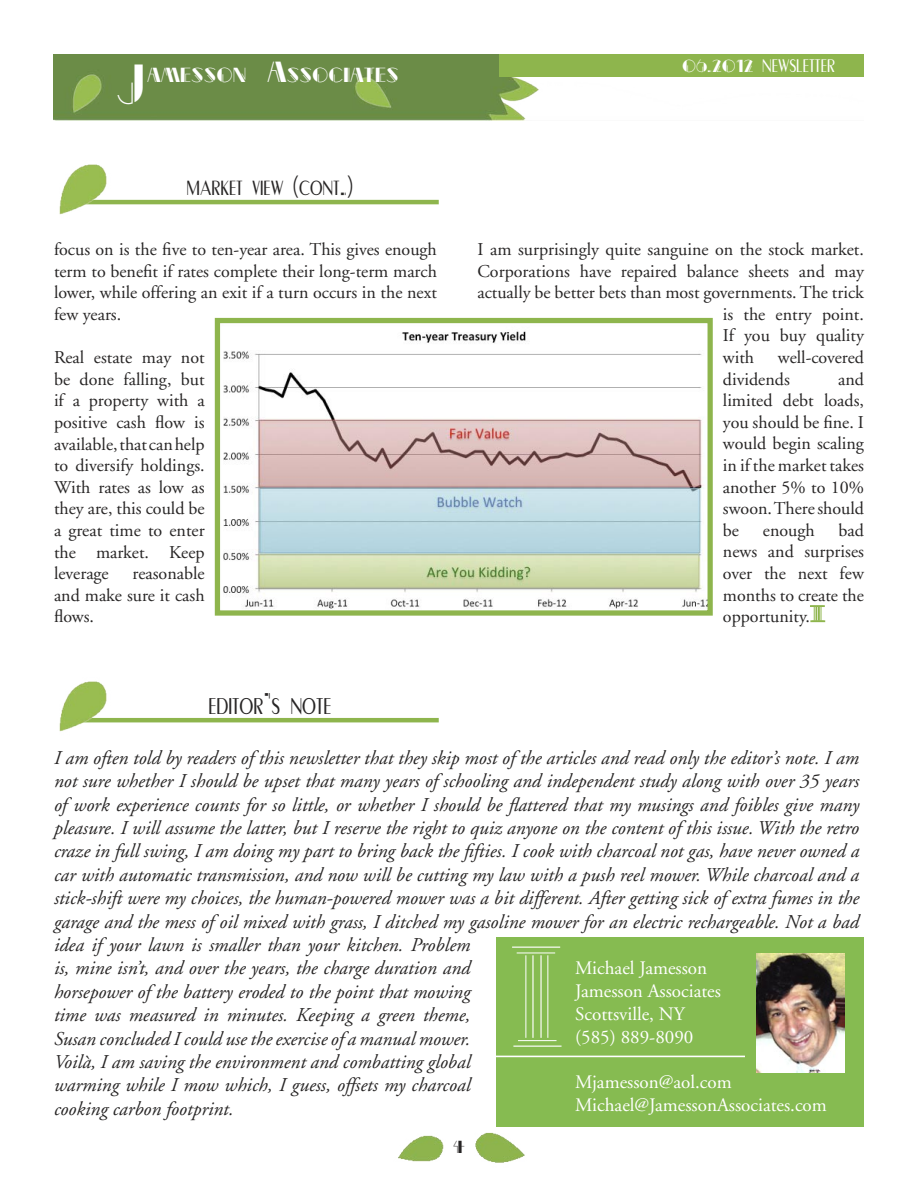
<style>
.page{position:relative;width:918px;height:1188px;background:#fff}
.page>*{position:absolute;margin:0;border:0;box-sizing:border-box;transform-origin:0 0}
.t1{font:58.2px "Cravat Display S Si";color:#fff;scale:.8 1}
.t2{font:30px "Cravat Display S Si";color:#272525}
.t3{font:27px "Cravat Display S Si";color:#272525}
.t4{font:24px "Cravat Display S Si";color:#fff}
.t5{font:21px "Cravat Display S Si";color:#fff}
.t6{font:italic 19.5px/23.4px "Adobe Garamond";color:#272525}
.t7{font:19.05px "Adobe Garamond";color:#fff}
.t8{font:18px/21.6px "Adobe Garamond";color:#272525;text-align:justify}
.t9{font:18px "Cravat Display S Si";color:#272525}
.s1{font-size:30px}
.s2{font-size:18px}
</style>
<div class="page">
<img style="left:53px;top:54px;width:811px;height:66px">
<div style="left:500px;top:54px;width:364px;height:22px;background:#8eb54d"></div>
<img style="left:398px;top:1132px;width:127px;height:31px">
<hr style="left:80px;top:200px;width:359px;height:4px;background:#8eb54d">
<img style="left:59px;top:164px;width:60px;height:51px">
<hr style="left:80px;top:718px;width:359px;height:4px;background:#8eb54d">
<img style="left:59px;top:681px;width:60px;height:51px">
<svg style="left:810px;top:605px;width:15px;height:17px"></svg>
<div style="left:496px;top:937px;width:368px;height:190px;background:#86bb51"></div>
<hr style="left:526px;top:955px;width:1px;height:83px;background:#fff">
<hr style="left:548px;top:955px;width:1px;height:83px;background:#fff">
<hr style="left:532px;top:955px;width:2px;height:83px;background:#fff">
<hr style="left:540px;top:955px;width:2px;height:83px;background:#fff">
<hr style="left:517px;top:953px;width:38px;height:1px;background:#fff">
<hr style="left:518px;top:1040px;width:39px;height:1px;background:#fff">
<hr style="left:512px;top:947px;width:48px;height:1px;background:#fff">
<hr style="left:513px;top:1046px;width:49px;height:1px;background:#fff">
<hr style="left:484px;top:1056px;width:261px;height:1px;background:#fff">
<img style="left:756px;top:954px;width:88px;height:118px">
<img style="left:223px;top:331px;width:484px;height:278px">
<div style="left:215px;top:318px;width:498px;height:298px;border:5px solid #8eb54d"></div>
<p class="t5" style="left:147px;top:64px;width:253px">AMESSON <span class="s1">A</span>SSOCIATES</p>
<p class="t1" style="left:117px;top:54px;width:36px">J</p>
<p class="t3" style="left:187px;top:172px;width:168px">market view (cont.)</p>
<p class="t8" style="left:54px;top:239px;width:385px">focus on is the five to ten-year area. This gives enough term to benefit if rates complete their long-term march lower, while offering an exit if a turn occurs in the next few years.</p>
<p class="t8" style="left:54px;top:347px;width:152px">Real estate may not be done falling, but if a property with a positive cash flow is available, that can help to diversify holdings.<br>With rates as low as they are, this could be a great time to enter the market. Keep leverage</p>
<p class="t8" style="left:54px;top:563px;width:152px;text-indent:79px">reasonable and make sure it cash flows.</p>
<p class="t2" style="left:209px;top:689px;width:124px">editor’s note</p>
<p class="t4" style="left:682px;top:52px;width:154px"><span class="s2">06.2012</span> newsletter</p>
<p class="t8" style="left:477px;top:239px;width:388px">I am surprisingly quite sanguine on the stock market.</p>
<p class="t8" style="left:477px;top:261px;width:388px">Corporations have repaired balance sheets and may</p>
<p class="t8" style="left:477px;top:282px;width:388px">actually be better bets than most governments. The trick</p>
<p class="t8" style="left:723px;top:304px;width:143px">is the entry point.</p>
<p class="t8" style="left:723px;top:325px;width:143px">If you buy quality</p>
<p class="t8" style="left:723px;top:347px;width:33px">with</p>
<p class="t8" style="left:723px;top:347px;width:143px;text-indent:55px">well-covered dividends</p>
<p class="t8" style="left:723px;top:369px;width:143px;text-indent:115px">and limited debt loads, you should be fine. I would begin scaling in if the market takes another 5% to 10% swoon. There should be</p>
<p class="t8" style="left:723px;top:520px;width:143px;text-indent:116px">bad news and surprises over the next few months to create the opportunity.</p>
<p class="t8" style="left:763px;top:520px;width:53px">enough</p>
<p class="t6" style="left:54px;top:747px;width:807px">I am often told by readers of this newsletter that they skip most of the articles and read only the editor’s note. I am not sure whether I should be upset that many years of schooling and independent study along with over 35 years of work experience counts for so little, or whether I should be flattered that my musings and foibles give many pleasure. I will assume the latter, but I reserve the right to quiz anyone on the content of this issue. With the retro craze in full swing, I am doing my part to bring back the fifties. I cook with charcoal not gas, have never owned a car with automatic transmission, and now will be cutting my law with a push reel mower. While charcoal and a stick-shift were my choices, the human-powered mower was a bit different. After getting sick of extra fumes in the garage and the mess of oil mixed with grass, I ditched my gasoline mower for an electric rechargeable. Not a bad idea if your lawn is smaller than your kitchen. Problem<br>is, mine isn’t, and over the years, the charge duration and<br>horsepower of the battery eroded to the point that mowing<br>time was measured in minutes. Keeping a green theme,<br>Susan concluded I could use the exercise of a manual mower.<br>Voilà, I am saving the environment and combatting global<br>warming while I mow which, I guess, offsets my charcoal<br>cooking carbon footprint.</p>
<p class="t7" style="left:575px;top:958px;width:134px">Michael Jamesson</p>
<p class="t7" style="left:575px;top:981px;width:147px">Jamesson Associates</p>
<p class="t7" style="left:575px;top:1004px;width:111px">Scottsville, NY</p>
<p class="t7" style="left:575px;top:1026px;width:120px">(585) 889-8090</p>
<p class="t7" style="left:575px;top:1072px;width:158px">Mjamesson@aol.com</p>
<p class="t7" style="left:575px;top:1095px;width:253px">Michael@JamessonAssociates.com</p>
<p class="t9" style="left:453px;top:1138px;width:13px">4</p>
</div>
